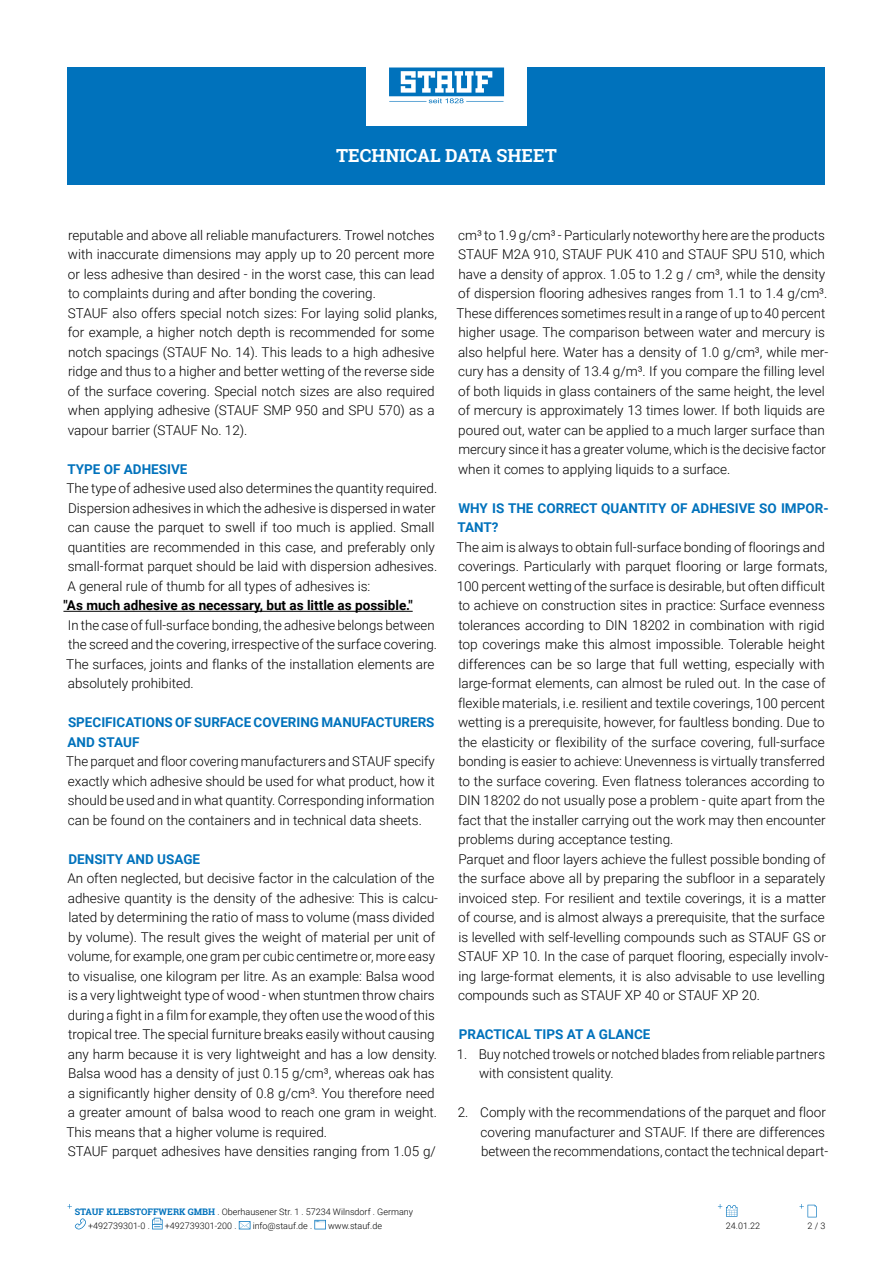
<style>
.page{position:relative;width:893px;height:1263px;background:#fff}
.page>*{position:absolute;margin:0;border:0;box-sizing:border-box;transform-origin:0 0}
.t1{font:700 18px "Roboto Slab";color:#fff}
.t2{font:300 13.5px/19.5px "Roboto";color:#000}
.t3{font:700 13.5px/19.5px "Roboto";color:#0072bc}
.t4{font:700 13.5px "Roboto";color:#000}
.t5{font:300 9px/13.5px "Roboto";color:#000}
.s1{font-family:"Roboto Slab";font-weight:700;color:#0072bc}
</style>
<div class="page">
<div style="left:67px;top:67px;width:758px;height:118px;background:#0072bc"></div>
<div style="left:366px;top:23px;width:160px;height:103px;background:#fff"></div>
<svg style="left:389px;top:68px;width:115px;height:35px"></svg>
<hr style="left:63px;top:611px;width:350px;height:1px;background:#000">
<svg style="left:75px;top:1218px;width:11px;height:11px"></svg>
<svg style="left:152px;top:1218px;width:11px;height:11px"></svg>
<svg style="left:239px;top:1221px;width:11px;height:8px"></svg>
<svg style="left:314px;top:1220px;width:12px;height:9px"></svg>
<svg style="left:718px;top:1204px;width:19px;height:13px"></svg>
<svg style="left:799px;top:1204px;width:18px;height:13px"></svg>
<h1 class="t1" style="left:336px;top:143px;width:222px">TECHNICAL DATA SHEET</h1>
<p class="t2" style="left:68px;top:225px;width:371px">reputable and above all reliable manufacturers. Trowel notches with inaccurate dimensions may apply up to 20 percent more or less adhesive than desired - in the worst case, this can lead to complaints during and after bonding the covering.<br>STAUF also offers special notch sizes: For laying solid planks, for example, a higher notch depth is recommended for some notch spacings (STAUF No. 14). This leads to a high adhesive ridge and thus to a higher and better wetting of the reverse side of the surface covering. Special notch sizes are also required when applying adhesive (STAUF SMP 950 and SPU 570) as a vapour barrier (STAUF No. 12).</p>
<p class="t3" style="left:67px;top:459px;width:122px">TYPE OF ADHESIVE</p>
<p class="t2" style="left:66px;top:478px;width:372px">The type of adhesive used also determines the quantity required.<br>Dispersion adhesives in which the adhesive is dispersed in water can cause the parquet to swell if too much is applied. Small quantities are recommended in this case, and preferably only small-format parquet should be laid with dispersion adhesives.<br>A general rule of thumb for all types of adhesives is:</p>
<p class="t4" style="left:63px;top:596px;width:351px">"As much adhesive as necessary, but as little as possible."</p>
<p class="t2" style="left:66px;top:615px;width:372px">In the case of full-surface bonding, the adhesive belongs between the screed and the covering, irrespective of the surface covering.<br>The surfaces, joints and flanks of the installation elements are absolutely prohibited.</p>
<p class="t3" style="left:68px;top:712px;width:368px">SPECIFICATIONS OF SURFACE COVERING MANUFACTURERS<br>AND STAUF</p>
<p class="t2" style="left:66px;top:751px;width:370px;text-align:justify">The parquet and floor covering manufacturers and STAUF specify exactly which adhesive should be used for what product, how it should be used and in what quantity. Corresponding information can be found on the containers and in technical data sheets.</p>
<p class="t3" style="left:68px;top:849px;width:133px">DENSITY AND USAGE</p>
<p class="t2" style="left:66px;top:868px;width:373px">An often neglected, but decisive factor in the calculation of the adhesive quantity is the density of the adhesive: This is calcu&shy;lated by determining the ratio of mass to volume (mass divided by volume). The result gives the weight of material per unit of volume, for example, one gram per cubic centimetre or, more easy to visualise, one kilogram per litre. As an example: Balsa wood is a very lightweight type of wood - when stuntmen throw chairs during a fight in a film for example, they often use the wood of this tropical tree. The special furniture breaks easily without causing any harm because it is very lightweight and has a low density.<br>Balsa wood has a density of just 0.15 g/cm³, whereas oak has a significantly higher density of 0.8 g/cm³. You therefore need a greater amount of balsa wood to reach one gram in weight.<br>This means that a higher volume is required.<br>STAUF parquet adhesives have densities ranging from 1.05 g/</p>
<p class="t2" style="left:457px;top:225px;width:373px">cm³ to 1.9 g/cm³ - Particularly noteworthy here are the products STAUF M2A 910, STAUF PUK 410 and STAUF SPU 510, which have a density of approx. 1.05 to 1.2 g / cm³, while the density of dispersion flooring adhesives ranges from 1.1 to 1.4 g/cm³.<br>These differences sometimes result in a range of up to 40 percent higher usage. The comparison between water and mercury is also helpful here. Water has a density of 1.0 g/cm³, while mer&shy;cury has a density of 13.4 g/m³. If you compare the filling level of both liquids in glass containers of the same height, the level of mercury is approximately 13 times lower. If both liquids are poured out, water can be applied to a much larger surface than mercury since it has a greater volume, which is the decisive factor when it comes to applying liquids to a surface.</p>
<p class="t3" style="left:458px;top:498px;width:373px">WHY IS THE CORRECT QUANTITY OF ADHESIVE SO IMPOR-<br>TANT?</p>
<p class="t2" style="left:457px;top:537px;width:373px">The aim is always to obtain full-surface bonding of floorings and coverings. Particularly with parquet flooring or large formats, 100 percent wetting of the surface is desirable, but often difficult to achieve on construction sites in practice: Surface evenness tolerances according to DIN 18202 in combination with rigid top coverings make this almost impossible. Tolerable height differences can be so large that full wetting, especially with large-format elements, can almost be ruled out. In the case of flexible materials, i.e. resilient and textile coverings, 100 percent wetting is a prerequisite, however, for faultless bonding. Due to the elasticity or flexibility of the surface covering, full-surface bonding is easier to achieve: Unevenness is virtually transferred to the surface covering. Even flatness tolerances according to DIN 18202 do not usually pose a problem - quite apart from the fact that the installer carrying out the work may then encounter problems during acceptance testing.<br>Parquet and floor layers achieve the fullest possible bonding of the surface above all by preparing the subfloor in a separately invoiced step. For resilient and textile coverings, it is a matter of course, and is almost always a prerequisite, that the surface is levelled with self-levelling compounds such as STAUF GS or STAUF XP 10. In the case of parquet flooring, especially involv&shy;ing large-format elements, it is also advisable to use levelling compounds such as STAUF XP 40 or STAUF XP 20.</p>
<p class="t3" style="left:459px;top:1024px;width:193px">PRACTICAL TIPS AT A GLANCE</p>
<p class="t2" style="left:479px;top:1044px;width:347px;text-indent:-22px">1. Buy notched trowels or notched blades from reliable partners with consistent quality.</p>
<p class="t2" style="left:481px;top:1102px;width:349px;text-indent:-23px">2. Comply with the recommendations of the parquet and floor covering manufacturer and STAUF. If there are differences between the recommendations, contact the technical depart-</p>
<p class="t5" style="left:88px;top:1205px;width:327px;text-indent:-13px"><span class="s1">STAUF KLEBSTOFFWERK GMBH</span> . Oberhausener Str. 1 . 57234 Wilnsdorf . Germany +492739301-0 .</p>
<p class="t5" style="left:165px;top:1218px;width:73px">+492739301-200 .</p>
<p class="t5" style="left:253px;top:1218px;width:61px">info@stauf.de .</p>
<p class="t5" style="left:328px;top:1218px;width:55px">www.stauf.de</p>
<p class="t5" style="left:726px;top:1218px;width:36px">24.01.22</p>
<p class="t5" style="left:807px;top:1218px;width:19px">2 / 3</p>
</div>
